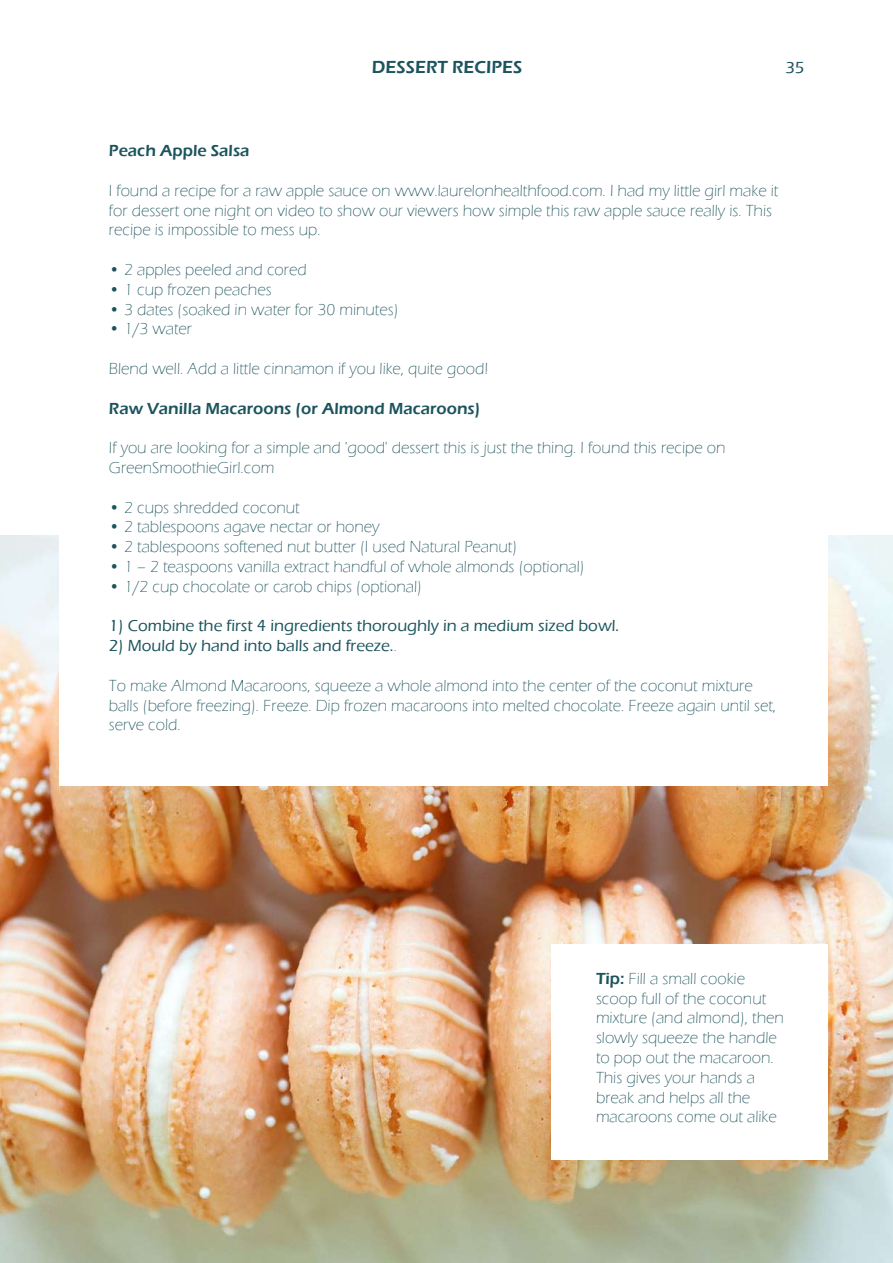
<style>
.page{position:relative;width:893px;height:1263px;background:#fff}
.page>*{position:absolute;margin:0;border:0;box-sizing:border-box;transform-origin:0 0}
.t1{font:600 18px "Eras ITC";color:#1c545d}
.t2{font:300 16.5px/19.8px "Eras ITC";color:#1c545d}
.t3{font:500 16.5px "Eras ITC";color:#1c545d}
.t4{font:600 16.5px "Eras ITC";color:#1c545d}
.s1{font-weight:300}
.s2{font-weight:600}
</style>
<div class="page">
<img style="left:0;top:536px;width:893px;height:727px">
<div style="left:551px;top:944px;width:277px;height:215px;background:#fff"></div>
<div style="left:60px;top:524px;width:768px;height:262px;background:#fff"></div>
<p class="t1" style="left:372px;top:57px;width:152px">DESSERT RECIPES</p>
<p class="t3" style="left:785px;top:59px;width:20px">35</p>
<p class="t4" style="left:109px;top:141px;width:142px">Peach Apple Salsa</p>
<p class="t2" style="left:109px;top:181px;width:671px">I found a recipe for a raw apple sauce on www.laurelonhealthfood.com. I had my little girl make it for dessert one night on video to show our viewers how simple this raw apple sauce really is. This recipe is impossible to mess up.</p>
<p class="t2" style="left:109px;top:260px;width:199px">• 2 apples peeled and cored</p>
<p class="t2" style="left:109px;top:280px;width:164px">• 1 cup frozen peaches</p>
<p class="t2" style="left:109px;top:299px;width:291px">• 3 dates (soaked in water for 30 minutes)</p>
<p class="t2" style="left:109px;top:319px;width:85px">• 1/3 water</p>
<p class="t2" style="left:109px;top:359px;width:381px">Blend well. Add a little cinnamon if you like, quite good!</p>
<p class="t4" style="left:109px;top:399px;width:373px">Raw Vanilla Macaroons (or Almond Macaroons)</p>
<p class="t2" style="left:109px;top:438px;width:618px">If you are looking for a simple and 'good' dessert this is just the thing. I found this recipe on<br>GreenSmoothieGirl.com</p>
<p class="t2" style="left:109px;top:497px;width:192px">• 2 cups shredded coconut</p>
<p class="t2" style="left:109px;top:517px;width:272px">• 2 tablespoons agave nectar or honey</p>
<p class="t2" style="left:109px;top:537px;width:410px">• 2 tablespoons softened nut butter (I used Natural Peanut)</p>
<p class="t2" style="left:109px;top:557px;width:477px">• 1 – 2 teaspoons vanilla extract handful of whole almonds (optional)</p>
<p class="t2" style="left:109px;top:577px;width:315px">• 1/2 cup chocolate or carob chips (optional)</p>
<p class="t3" style="left:109px;top:617px;width:512px">1) Combine the first 4 ingredients thoroughly in a medium sized bowl.</p>
<p class="t3" style="left:109px;top:636px;width:289px">2) Mould by hand into balls and freeze.<span class="s1">.</span></p>
<p class="t2" style="left:109px;top:676px;width:669px">To make Almond Macaroons, squeeze a whole almond into the center of the coconut mixture balls (before freezing). Freeze. Dip frozen macaroons into melted chocolate. Freeze again until set, serve cold.</p>
<p class="t2" style="left:596px;top:969px;width:190px"><span class="s2">Tip:</span> Fill a small cookie scoop full of the coconut mixture (and almond), then slowly squeeze the handle to pop out the macaroon.<br>This gives your hands a break and helps all the macaroons come out alike</p>
</div>
